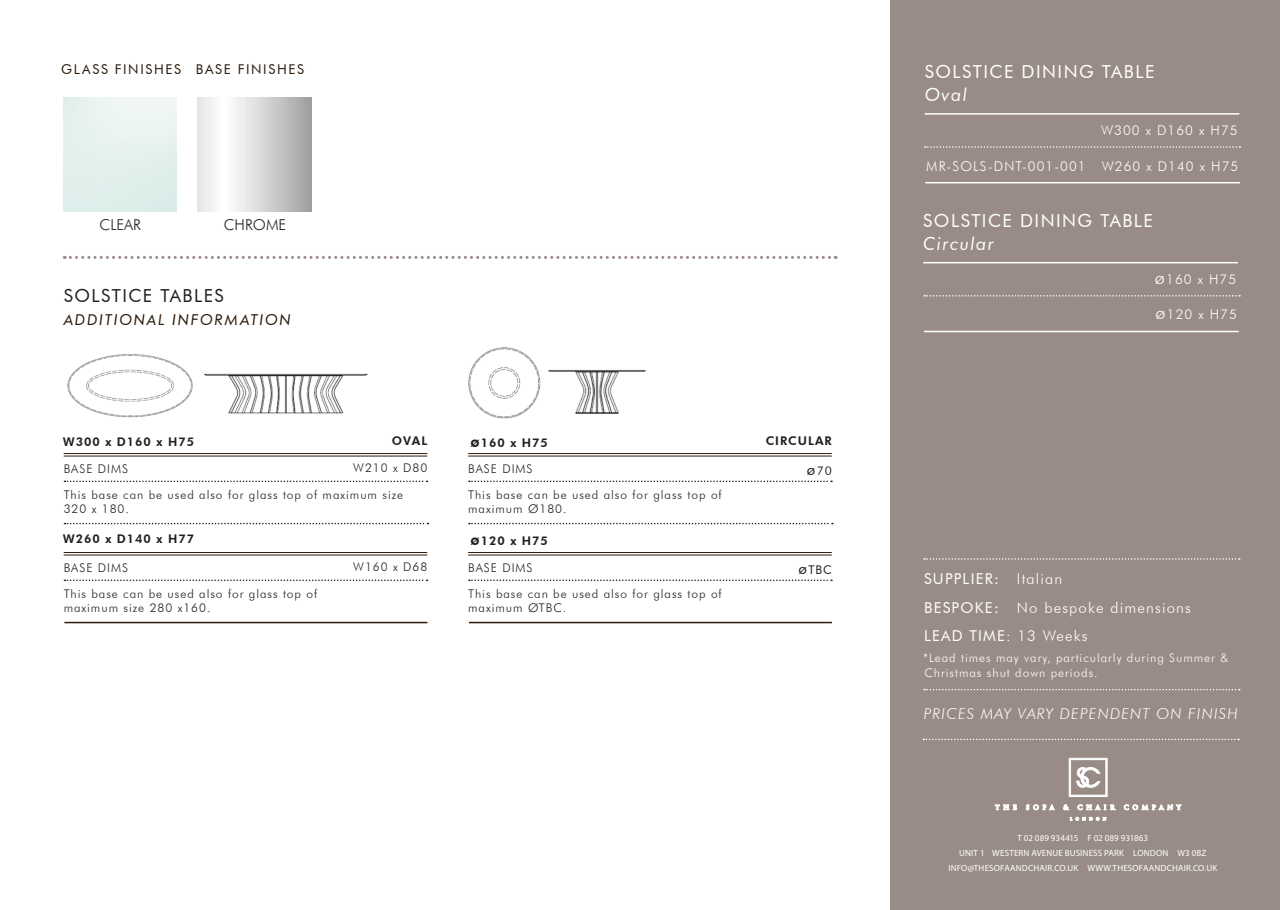
<style>
.page{position:relative;width:1280px;height:910px;background:#fff}
.page>*{position:absolute;margin:0;border:0;box-sizing:border-box;transform-origin:0 0}
.t1{font:18px "Futura BT";letter-spacing:.08em;color:#fff}
.t2{font:18px "Futura BT";letter-spacing:.08em;color:#231f20}
.t3{font:italic 18px "Futura BT";letter-spacing:.08em;color:#fff}
.t4{font:15px "Futura BT";letter-spacing:.08em;color:#fff}
.t5{font:italic 300 15px "Futura BT";letter-spacing:.08em;color:#fff}
.t6{font:300 15px "Futura BT";letter-spacing:.08em;color:#fff}
.t7{font:italic 15px "Futura BT";letter-spacing:.11em;color:#2c1c0c}
.t8{font:300 15px "Futura BT";color:#231f20}
.t9{font:300 13.5px "Futura BT";letter-spacing:.08em;color:#fff}
.t10{font:13.5px "Futura BT";letter-spacing:.12em;color:#2c1c0c}
.t11{font:300 12px "Futura BT";letter-spacing:.08em;color:#231f20}
.t12{font:300 12px "Futura BT";letter-spacing:.08em;color:#fff}
.t13{font:800 12px "Futura BT";letter-spacing:.08em;color:#231f20}
.t14{font:12px "Futura BT";color:#231f20}
.t15{font:9px "Myriad Pro";letter-spacing:.02em;color:#fff}
.t16{font:9px "Myriad Pro";color:#fff}
.s1{font-size:18px}
.s2{font-size:15px}
.s3{font-weight:300}
.s4{font-weight:400}
</style>
<div class="page">
<div style="left:891px;top:0;width:389px;height:910px;background:#998c86"></div>
<svg style="left:64px;top:256px;width:772px;height:3px"></svg>
<svg style="left:995px;top:805px;width:21px;height:5px"></svg>
<svg style="left:1026px;top:804px;width:29px;height:6px"></svg>
<svg style="left:1063px;top:805px;width:6px;height:5px"></svg>
<svg style="left:1077px;top:804px;width:38px;height:6px"></svg>
<svg style="left:1124px;top:804px;width:57px;height:7px"></svg>
<svg style="left:1070px;top:817px;width:36px;height:4px"></svg>
<svg style="left:1069px;top:758px;width:38px;height:39px"></svg>
<hr style="left:925px;top:113px;width:314px;height:2px;background:#fff">
<svg style="left:925px;top:146px;width:315px;height:2px"></svg>
<svg style="left:924px;top:689px;width:316px;height:1px"></svg>
<svg style="left:923px;top:739px;width:316px;height:1px"></svg>
<svg style="left:924px;top:558px;width:316px;height:2px"></svg>
<hr style="left:64px;top:453px;width:363px;height:1px;background:#2c1c0c">
<hr style="left:64px;top:456px;width:363px;height:1px;background:#2c1c0c">
<svg style="left:64px;top:481px;width:363px;height:1px"></svg>
<svg style="left:64px;top:523px;width:364px;height:1px"></svg>
<hr style="left:925px;top:182px;width:315px;height:1px;background:#fff">
<hr style="left:923px;top:262px;width:315px;height:1px;background:#fff">
<svg style="left:924px;top:295px;width:316px;height:2px"></svg>
<hr style="left:924px;top:331px;width:315px;height:1px;background:#fff">
<img style="left:67px;top:354px;width:126px;height:64px">
<img style="left:204px;top:373px;width:164px;height:41px">
<hr style="left:64px;top:552px;width:363px;height:1px;background:#2c1c0c">
<hr style="left:64px;top:555px;width:363px;height:1px;background:#2c1c0c">
<svg style="left:64px;top:580px;width:363px;height:1px"></svg>
<hr style="left:64px;top:622px;width:363px;height:1px;background:#2c1c0c">
<hr style="left:468px;top:453px;width:364px;height:1px;background:#2c1c0c">
<hr style="left:468px;top:456px;width:364px;height:1px;background:#2c1c0c">
<svg style="left:469px;top:481px;width:363px;height:1px"></svg>
<svg style="left:469px;top:523px;width:364px;height:1px"></svg>
<hr style="left:468px;top:552px;width:364px;height:1px;background:#2c1c0c">
<hr style="left:468px;top:555px;width:364px;height:1px;background:#2c1c0c">
<svg style="left:469px;top:580px;width:363px;height:1px"></svg>
<hr style="left:469px;top:622px;width:363px;height:1px;background:#2c1c0c">
<img style="left:468px;top:347px;width:73px;height:72px">
<img style="left:548px;top:369px;width:98px;height:45px">
<p class="t10" style="left:61px;top:61px;width:121px">GLASS FINISHES</p>
<p class="t10" style="left:196px;top:61px;width:110px">BASE FINISHES</p>
<p class="t1" style="left:925px;top:61px;width:231px">SOLSTICE DINING TABLE</p>
<p class="t3" style="left:925px;top:84px;width:44px">Oval</p>
<p class="t9" style="left:1101px;top:122px;width:138px">W300 x D160 x H75</p>
<p class="t9" style="left:926px;top:158px;width:313px">MR-SOLS-DNT-001-001 W260 x D140 x H75</p>
<p class="t8" style="left:100px;top:216px;width:43px">CLEAR</p>
<p class="t8" style="left:224px;top:215px;width:64px">CHROME</p>
<p class="t1" style="left:923px;top:209px;width:231px">SOLSTICE DINING TABLE</p>
<p class="t3" style="left:923px;top:233px;width:72px">Circular</p>
<p class="t2" style="left:64px;top:285px;width:162px">SOLSTICE TABLES</p>
<p class="t7" style="left:64px;top:310px;width:229px">ADDITIONAL INFORMATION</p>
<p class="t9" style="left:1155px;top:271px;width:83px"><span class="s1">ø</span>160 x H75</p>
<p class="t9" style="left:1155px;top:306px;width:83px"><span class="s1">ø</span>120 x H75</p>
<p class="t13" style="left:63px;top:434px;width:133px">W300 x D160 x H75</p>
<p class="t13" style="left:392px;top:433px;width:37px">OVAL</p>
<p class="t11" style="left:64px;top:461px;width:66px">BASE DIMS</p>
<p class="t11" style="left:353px;top:461px;width:75px">W210 x D80</p>
<p class="t13" style="left:470px;top:435px;width:79px"><span class="s2">ø</span>160 x H75</p>
<p class="t13" style="left:766px;top:433px;width:68px">CIRCULAR</p>
<p class="t11" style="left:468px;top:461px;width:66px">BASE DIMS</p>
<p class="t14" style="left:807px;top:463px;width:26px"><span class="s2">ø</span>70</p>
<p class="t11" style="left:64px;top:487px;width:341px">This base can be used also for glass top of maximum size</p>
<p class="t11" style="left:64px;top:502px;width:67px">320 x 180.</p>
<p class="t11" style="left:468px;top:487px;width:255px">This base can be used also for glass top of</p>
<p class="t11" style="left:468px;top:502px;width:100px">maximum Ø180.</p>
<p class="t13" style="left:63px;top:531px;width:133px">W260 x D140 x H77</p>
<p class="t11" style="left:64px;top:560px;width:66px">BASE DIMS</p>
<p class="t11" style="left:353px;top:560px;width:75px">W160 x D68</p>
<p class="t11" style="left:64px;top:586px;width:255px">This base can be used also for glass top of</p>
<p class="t11" style="left:64px;top:601px;width:148px">maximum size 280 x160.</p>
<p class="t13" style="left:470px;top:533px;width:79px"><span class="s2">ø</span>120 x H75</p>
<p class="t11" style="left:468px;top:560px;width:66px">BASE DIMS</p>
<p class="t14" style="left:799px;top:562px;width:35px"><span class="s2">ø</span>TBC</p>
<p class="t11" style="left:468px;top:586px;width:255px">This base can be used also for glass top of</p>
<p class="t11" style="left:468px;top:601px;width:100px">maximum ØTBC.</p>
<p class="t4" style="left:924px;top:570px;width:140px">SUPPLIER: <span class="s3">Italian</span></p>
<p class="t6" style="left:924px;top:598px;width:268px"><span class="s4">BESPOKE:</span> No bespoke dimensions</p>
<p class="t4" style="left:924px;top:627px;width:165px">LEAD TIME<span class="s3">: 13 Weeks</span></p>
<p class="t12" style="left:924px;top:665px;width:175px">Christmas shut down periods.</p>
<p class="t12" style="left:923px;top:650px;width:306px">*Lead times may vary, particularly during Summer &amp;</p>
<p class="t5" style="left:924px;top:705px;width:316px">PRICES MAY VARY DEPENDENT ON FINISH</p>
<p class="t16" style="left:1017px;top:833px;width:132px">T 02 089 934415 F 02 089 931863</p>
<p class="t15" style="left:959px;top:848px;width:249px">UNIT 1 WESTERN AVENUE BUSINESS PARK LONDON W3 0BZ</p>
<p class="t15" style="left:948px;top:863px;width:270px">INFO@THESOFAANDCHAIR.CO.UK WWW.THESOFAANDCHAIR.CO.UK</p>
</div>
